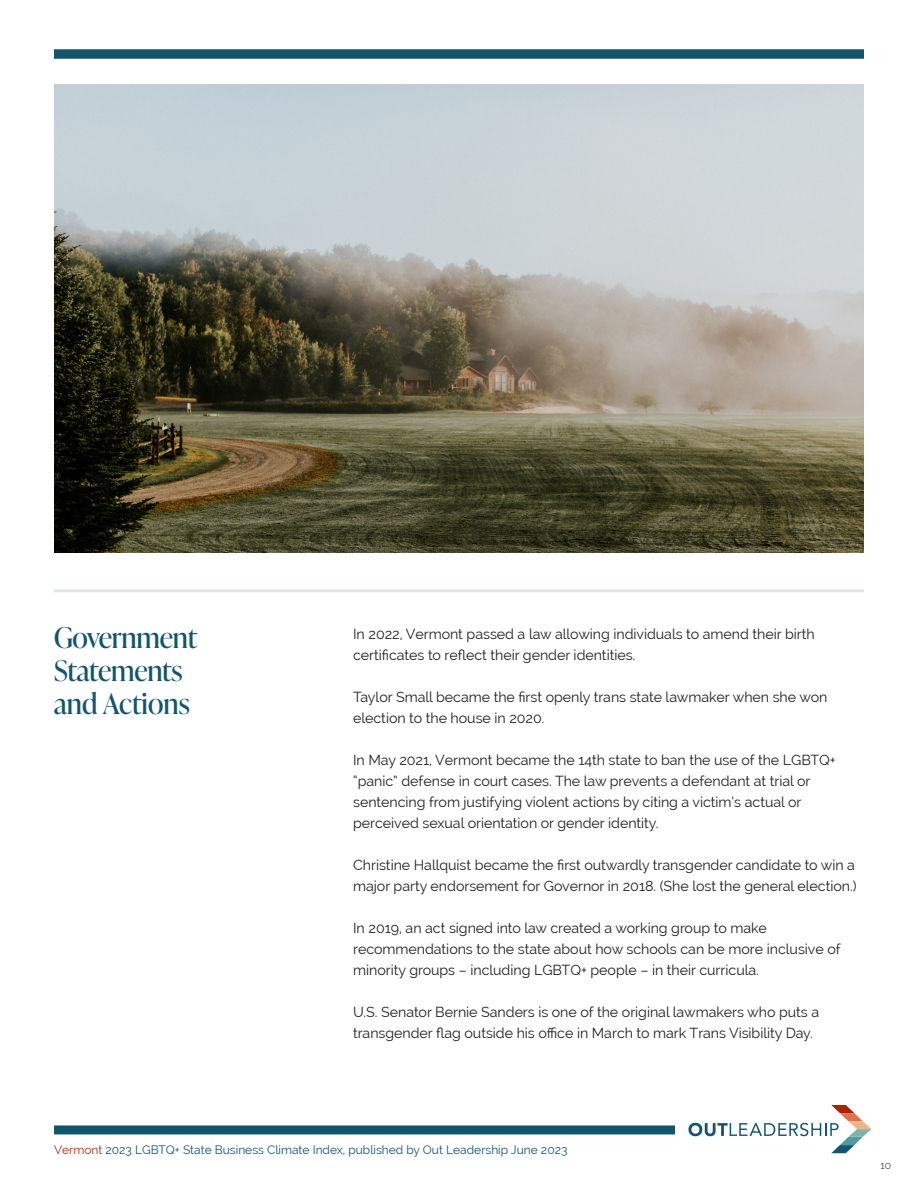
<style>
.page{position:relative;width:918px;height:1188px;background:#fff}
.page>*{position:absolute;margin:0;border:0;box-sizing:border-box;transform-origin:0 0}
.t1{font:28.5px/33px "Ivy Presto Display";letter-spacing:-.01em;color:#14546d}
.t2{font:14.25px/21px "Raleway";letter-spacing:-.005em;color:#231f20}
.t3{font:12px "Raleway";color:#14546d}
.t4{font:300 10.5px "Raleway";color:#231f20}
.s1{color:#9f3017}
</style>
<div class="page">
<svg style="left:689px;top:1105px;width:182px;height:48px"></svg>
<img style="left:54px;top:84px;width:810px;height:469px">
<div style="left:54px;top:1125px;width:621px;height:9px;background:#14546d"></div>
<div style="left:54px;top:50px;width:810px;height:8px;background:#14546d"></div>
<hr style="left:54px;top:589px;width:810px;height:3px;background:#dae8e6">
<p class="t1" style="left:54px;top:619px;width:145px">Government<br>Statements and Actions</p>
<p class="t2" style="left:353px;top:623px;width:463px">In 2022, Vermont passed a law allowing individuals to amend their birth certificates to reflect their gender identities.</p>
<p class="t2" style="left:353px;top:686px;width:476px">Taylor Small became the first openly trans state lawmaker when she won election to the house in 2020.</p>
<p class="t2" style="left:353px;top:749px;width:484px">In May 2021, Vermont became the 14th state to ban the use of the LGBTQ+ “panic” defense in court cases. The law prevents a defendant at trial or sentencing from justifying violent actions by citing a victim’s actual or perceived sexual orientation or gender identity.</p>
<p class="t2" style="left:353px;top:854px;width:505px">Christine Hallquist became the first outwardly transgender candidate to win a major party endorsement for Governor in 2018. (She lost the general election.)</p>
<p class="t2" style="left:353px;top:917px;width:489px">In 2019, an act signed into law created a working group to make recommendations to the state about how schools can be more inclusive of minority groups – including LGBTQ+ people – in their curricula.</p>
<p class="t2" style="left:353px;top:1001px;width:468px">U.S. Senator Bernie Sanders is one of the original lawmakers who puts a transgender flag outside his office in March to mark Trans Visibility Day.</p>
<p class="t3" style="left:54px;top:1143px;width:515px"><span class="s1">Vermont</span> 2023 LGBTQ+ State Business Climate Index, published by Out Leadership June 2023</p>
<p class="t4" style="left:880px;top:1157px;width:12px">10</p>
</div>
